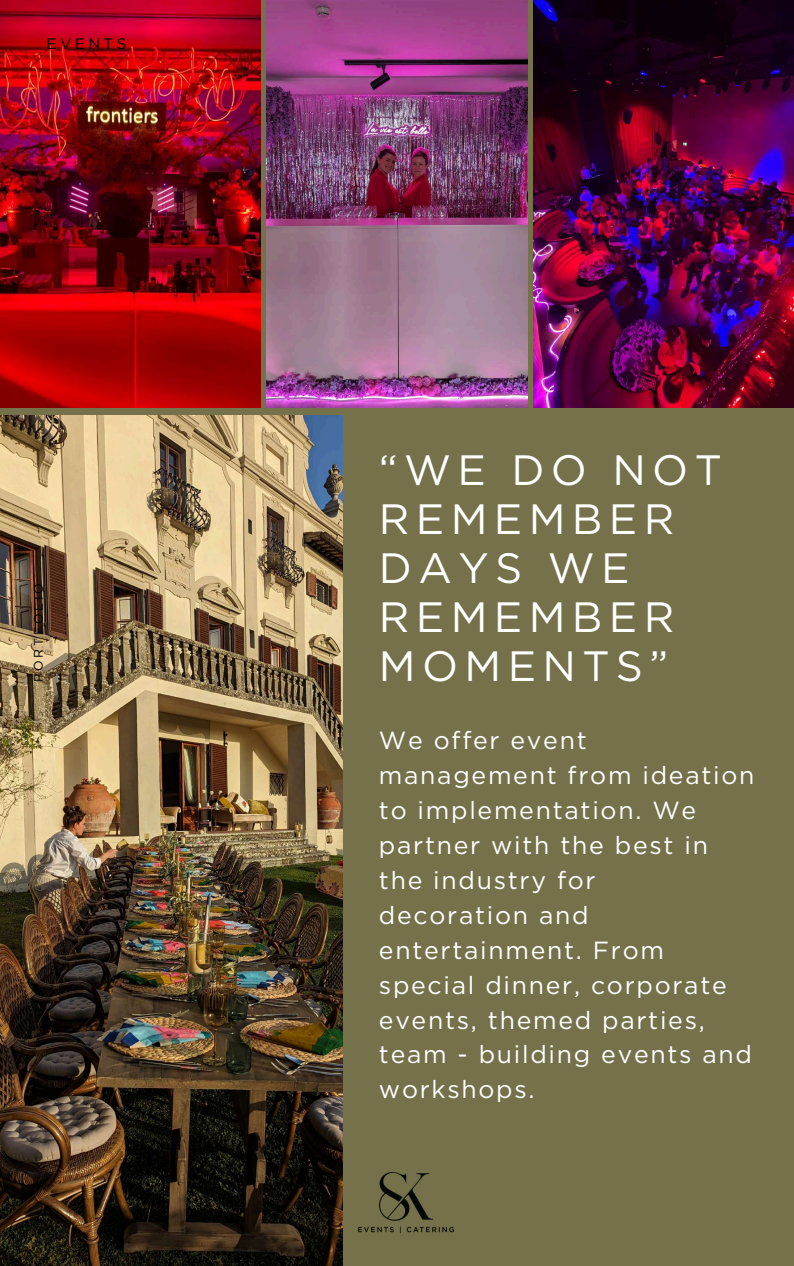
<style>
.page{position:relative;width:794px;height:1266px;background:#fff}
.page>*{position:absolute;margin:0;border:0;box-sizing:border-box;transform-origin:0 0}
.t1{font:42.38px/48.9px "Gotham";letter-spacing:.15em;color:#fff}
.t2{font:24.75px/34.9px "Gotham";letter-spacing:.07em;color:#fff}
.t3{font:15.15px "Gotham";letter-spacing:.22em;color:#000}
.t4{font:12.45px "Gotham";letter-spacing:.22em;color:#000}
</style>
<div class="page">
<div style="left:0;top:0;width:793px;height:1266px;background:#75714b"></div>
<img style="left:0;top:0;width:260px;height:408px">
<img style="left:266px;top:0;width:261px;height:408px">
<img style="left:533px;top:0;width:260px;height:408px">
<img style="left:0;top:415px;width:342px;height:850px">
<img style="left:342px;top:1139px;width:112px;height:127px">
<p class="t3" style="left:47px;top:34px;width:81px">EVENTS</p>
<p class="t4" style="left:31px;top:682px;width:100px;rotate:-90deg">PORTFOLIO</p>
<h1 class="t1" style="left:379px;top:445px;width:344px">“WE DO NOT<br>REMEMBER<br>DAYS WE<br>REMEMBER<br>MOMENTS”</h1>
<p class="t2" style="left:379px;top:723px;width:377px">We offer event management from ideation to implementation. We partner with the best in the industry for<br>decoration and entertainment. From special dinner, corporate events, themed parties, team - building events and workshops.</p>
</div>
